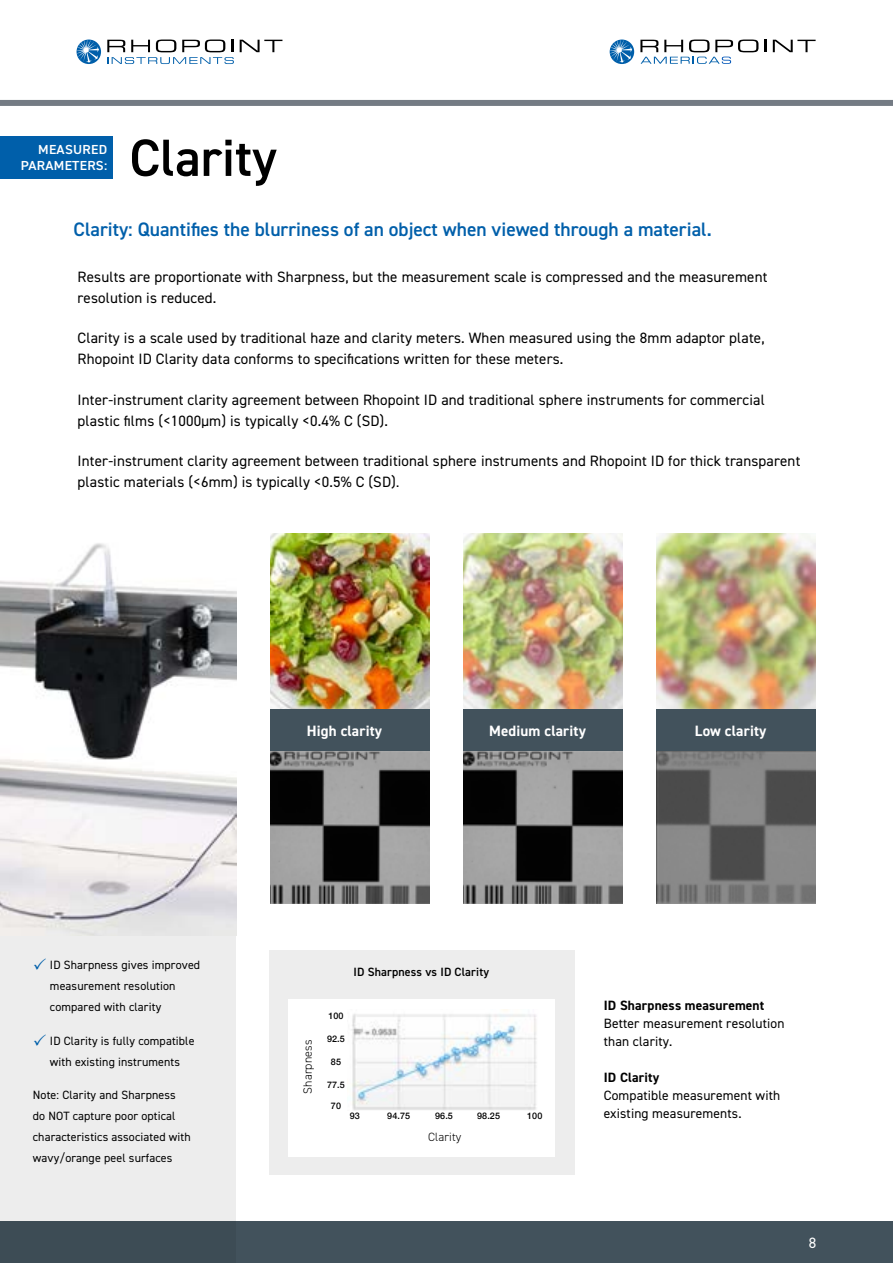
<style>
.page{position:relative;width:893px;height:1263px;background:#fff}
.page>*{position:absolute;margin:0;border:0;box-sizing:border-box;transform-origin:0 0}
.t1{font:600 52.5px "DIN2014";color:#000}
.t2{font:600 19.5px "DIN2014";color:#005faa}
.t3{font:15px/21px "DIN2014";letter-spacing:.01em;color:#000}
.t4{font:700 15px "DIN2014";letter-spacing:.01em;color:#fff}
.t5{font:15px "DIN2014";color:#fff}
.t6{font:13.5px/18px "DIN2014";letter-spacing:.01em;color:#000}
.t7{font:700 13.5px "DIN2014";letter-spacing:.01em;color:#000}
.t8{font:600 13.05px/15.6px "DIN2014";letter-spacing:.02em;color:#fff;text-align:right;scale:1.04 1}
.t9{font:12px/21px "DIN2014";letter-spacing:.01em;color:#000}
.t10{font:600 12px "DIN2014";letter-spacing:.01em;color:#000}
.t11{font:300 12px "DIN2014";letter-spacing:.01em;color:#000}
.t12{font:500 9px "Helvetica Neue";letter-spacing:.01em;color:#000}
.s1{font-size:13.5px}
</style>
<div class="page">
<div style="left:0;top:100px;width:893px;height:6px;background:#747b84"></div>
<svg style="left:240px;top:40px;width:42px;height:12px"></svg>
<svg style="left:107px;top:40px;width:127px;height:24px"></svg>
<svg style="left:77px;top:40px;width:24px;height:24px"></svg>
<svg style="left:77px;top:40px;width:22px;height:23px"></svg>
<svg style="left:764px;top:40px;width:2px;height:12px"></svg>
<svg style="left:773px;top:40px;width:43px;height:12px"></svg>
<svg style="left:610px;top:40px;width:24px;height:24px"></svg>
<svg style="left:610px;top:40px;width:22px;height:23px"></svg>
<svg style="left:640px;top:40px;width:118px;height:24px"></svg>
<div style="left:269px;top:950px;width:306px;height:224px;background:#ededed"></div>
<div style="left:289px;top:999px;width:266px;height:158px;background:#fff"></div>
<div style="left:0;top:1221px;width:893px;height:42px;background:#42525c"></div>
<img style="left:270px;top:533px;width:159px;height:176px">
<img style="left:463px;top:533px;width:159px;height:176px">
<img style="left:656px;top:533px;width:160px;height:176px">
<div style="left:270px;top:709px;width:159px;height:42px;background:#42525c"></div>
<div style="left:463px;top:709px;width:159px;height:42px;background:#42525c"></div>
<div style="left:656px;top:709px;width:160px;height:42px;background:#42525c"></div>
<img style="left:270px;top:751px;width:159px;height:152px">
<img style="left:463px;top:751px;width:159px;height:152px">
<img style="left:656px;top:751px;width:160px;height:152px">
<div style="left:0;top:675px;width:236px;height:588px;background:#ededed"></div>
<img style="left:352px;top:1010px;width:185px;height:100px">
<img style="left:0;top:543px;width:236px;height:392px">
<div style="left:0;top:136px;width:113px;height:43px;background:#005faa"></div>
<p class="t8" style="left:21px;top:141px;width:85px">MEASURED<br>PARAMETERS:</p>
<h1 class="t1" style="left:129px;top:123px;width:149px">Clarity</h1>
<h2 class="t2" style="left:74px;top:216px;width:640px">Clarity: Quantifies the blurriness of an object when viewed through a material.</h2>
<p class="t3" style="left:78px;top:266px;width:691px">Results are proportionate with Sharpness, but the measurement scale is compressed and the measurement resolution is reduced.</p>
<p class="t3" style="left:78px;top:327px;width:688px">Clarity is a scale used by traditional haze and clarity meters. When measured using the 8mm adaptor plate,<br>Rhopoint ID Clarity data conforms to specifications written for these meters.</p>
<p class="t3" style="left:78px;top:389px;width:689px">Inter-instrument clarity agreement between Rhopoint ID and traditional sphere instruments for commercial plastic films (&lt;1000µm) is typically &lt;0.4% C (SD).</p>
<p class="t3" style="left:78px;top:450px;width:724px">Inter-instrument clarity agreement between traditional sphere instruments and Rhopoint ID for thick transparent plastic materials (&lt;6mm) is typically &lt;0.5% C (SD)<span class="s1">.</span></p>
<p class="t9" style="left:50px;top:954px;width:152px">ID Sharpness gives improved measurement resolution compared with clarity</p>
<p class="t9" style="left:50px;top:1030px;width:146px">ID Clarity is fully compatible with existing instruments</p>
<p class="t9" style="left:33px;top:1084px;width:159px">Note: Clarity and Sharpness do NOT capture poor optical characteristics associated with wavy/orange peel surfaces</p>
<p class="t4" style="left:307px;top:721px;width:77px">High clarity</p>
<p class="t4" style="left:489px;top:721px;width:98px">Medium clarity</p>
<p class="t4" style="left:695px;top:721px;width:73px">Low clarity</p>
<p class="t10" style="left:354px;top:964px;width:137px">ID Sharpness vs ID Clarity</p>
<p class="t11" style="left:300px;top:1094px;width:55px;rotate:-90deg">Sharpness</p>
<p class="t12" style="left:328px;top:1008px;width:17px">100</p>
<p class="t12" style="left:327px;top:1031px;width:19px">92.5</p>
<p class="t12" style="left:331px;top:1054px;width:12px">85</p>
<p class="t12" style="left:327px;top:1077px;width:19px">77.5</p>
<p class="t12" style="left:331px;top:1098px;width:12px">70</p>
<p class="t12" style="left:350px;top:1109px;width:12px">93</p>
<p class="t12" style="left:387px;top:1109px;width:24px">94.75</p>
<p class="t12" style="left:435px;top:1109px;width:19px">96.5</p>
<p class="t12" style="left:477px;top:1109px;width:24px">98.25</p>
<p class="t12" style="left:527px;top:1109px;width:17px">100</p>
<p class="t11" style="left:428px;top:1129px;width:35px">Clarity</p>
<p class="t7" style="left:604px;top:996px;width:162px">ID Sharpness measurement</p>
<p class="t6" style="left:604px;top:1014px;width:182px">Better measurement resolution than clarity.</p>
<p class="t7" style="left:604px;top:1068px;width:57px">ID Clarity</p>
<p class="t6" style="left:604px;top:1086px;width:178px">Compatible measurement with existing measurements.</p>
<p class="t5" style="left:809px;top:1233px;width:9px">8</p>
</div>
